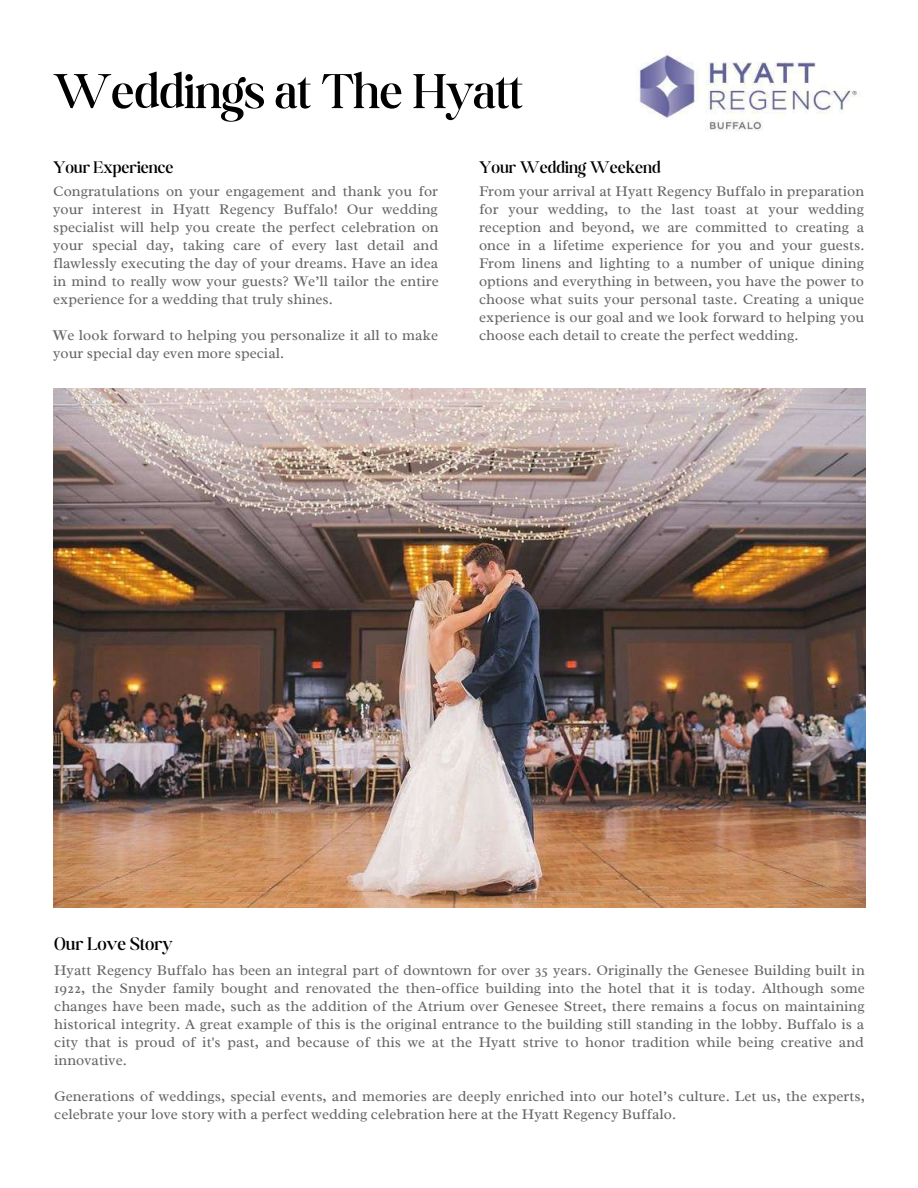
<style>
.page{position:relative;width:918px;height:1188px;background:#fff}
.page>*{position:absolute;margin:0;border:0;box-sizing:border-box;transform-origin:0 0}
.t1{font:300 52.5px "Boston Angel";color:#000}
.t2{font:300 19.5px "Boston Angel";letter-spacing:.01em;color:#000}
.t3{font:300 18px "Boston Angel";letter-spacing:.005em;color:#000}
.t4{font:15px/18px "Radley";letter-spacing:.005em;color:#666;text-align:justify}
</style>
<div class="page">
<img style="left:636px;top:51px;width:221px;height:80px">
<img style="left:53px;top:389px;width:812px;height:519px">
<h1 class="t1" style="left:53px;top:60px;width:471px">Weddings at The Hyatt</h1>
<p class="t3" style="left:53px;top:156px;width:122px">Your Experience</p>
<p class="t4" style="left:53px;top:182px;width:387px">Congratulations on your engagement and thank you for your interest in Hyatt Regency Buffalo! Our wedding specialist will help you create the perfect celebration on your special day, taking care of every last detail and flawlessly executing the day of your dreams. Have an idea in mind to really wow your guests? We’ll tailor the entire experience for a wedding that truly shines.</p>
<p class="t4" style="left:53px;top:326px;width:387px">We look forward to helping you personalize it all to make your special day even more special.</p>
<p class="t3" style="left:479px;top:156px;width:183px">Your Wedding Weekend</p>
<p class="t4" style="left:479px;top:182px;width:387px">From your arrival at Hyatt Regency Buffalo in preparation for your wedding, to the last toast at your wedding reception and beyond, we are committed to creating a once in a lifetime experience for you and your guests.<br>From linens and lighting to a number of unique dining options and everything in between, you have the power to choose what suits your personal taste. Creating a unique experience is our goal and we look forward to helping you choose each detail to create the perfect wedding.</p>
<h2 class="t2" style="left:54px;top:932px;width:120px">Our Love Story</h2>
<p class="t4" style="left:54px;top:961px;width:812px">Hyatt Regency Buffalo has been an integral part of downtown for over 35 years. Originally the Genesee Building built in 1922, the Snyder family bought and renovated the then-office building into the hotel that it is today. Although some changes have been made, such as the addition of the Atrium over Genesee Street, there remains a focus on maintaining historical integrity. A great example of this is the original entrance to the building still standing in the lobby. Buffalo is a city that is proud of it's past, and because of this we at the Hyatt strive to honor tradition while being creative and innovative.</p>
<p class="t4" style="left:54px;top:1087px;width:812px">Generations of weddings, special events, and memories are deeply enriched into our hotel’s culture. Let us, the experts, celebrate your love story with a perfect wedding celebration here at the Hyatt Regency Buffalo.</p>
</div>
